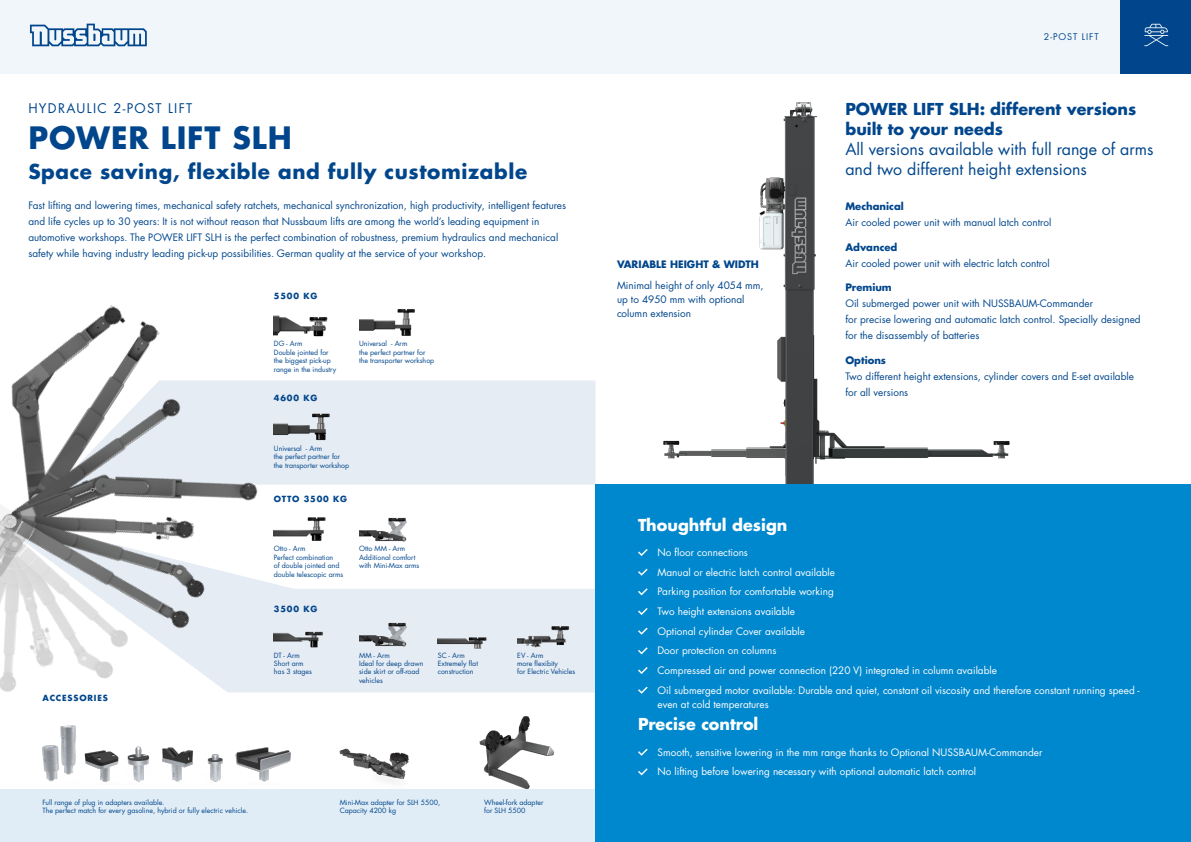
<style>
.page{position:relative;width:1191px;height:842px;background:#fff}
.page>*{position:absolute;margin:0;border:0;box-sizing:border-box;transform-origin:0 0}
.t1{font:700 30px "Futura LT Pro";letter-spacing:.03em;color:#01468c}
.t2{font:700 20px "Futura LT Pro";letter-spacing:.03em;color:#01468c}
.t3{font:16px/20px "Futura LT Pro";color:#01468c}
.t4{font:700 16px "Futura LT Pro";color:#01468c}
.t5{font:700 16px "Futura LT Pro";color:#fff}
.t6{font:13px "Futura LT Pro";letter-spacing:.1em;color:#01468c}
.t7{font:10px/16px "Futura LT Pro";color:#01468c}
.t8{font:10px/14px "Futura LT Pro";color:#fff}
.t9{font:700 10px "Futura LT Pro";color:#01468c}
.t10{font:9px "Futura LT Pro";letter-spacing:.1em;color:#01468c}
.t11{font:700 8.2px "Futura LT Pro";letter-spacing:.1em;color:#01468c}
.légendes{font:7px/8.4px "Futura LT Pro";color:#01468c}
.s1{font-weight:700}
</style>
<div class="page">
<svg style="left:267px;top:530px;width:328px;height:162px;fill:#e6ecf3"></svg>
<div style="left:267px;top:380px;width:328px;height:105px;background:#e6ecf3"></div>
<img style="left:0;top:305px;width:267px;height:453px">
<img style="left:654px;top:102px;width:365px;height:383px">
<img style="left:339px;top:748px;width:70px;height:35px">
<img style="left:274px;top:315px;width:54px;height:22px">
<img style="left:274px;top:394px;width:75px;height:56px">
<img style="left:359px;top:309px;width:56px;height:27px">
<img style="left:274px;top:517px;width:68px;height:34px">
<img style="left:359px;top:605px;width:65px;height:55px">
<img style="left:359px;top:517px;width:65px;height:38px">
<img style="left:438px;top:605px;width:58px;height:55px">
<img style="left:274px;top:605px;width:68px;height:55px">
<img style="left:517px;top:602px;width:59px;height:55px">
<img style="left:479px;top:716px;width:75px;height:73px">
<div style="left:0;top:789px;width:595px;height:53px;background:#e1edf6"></div>
<img style="left:81px;top:741px;width:115px;height:41px">
<img style="left:236px;top:741px;width:55px;height:41px">
<img style="left:196px;top:741px;width:40px;height:41px">
<img style="left:43px;top:721px;width:36px;height:61px">
<div style="left:1120px;top:0;width:71px;height:74px;background:#01468c"></div>
<div style="left:0;top:0;width:595px;height:74px;background:#f0f6fa"></div>
<svg style="left:1144px;top:24px;width:24px;height:22px"></svg>
<svg style="left:30px;top:24px;width:117px;height:22px"></svg>
<div style="left:595px;top:0;width:524px;height:74px;background:#f0f6fa"></div>
<div style="left:595px;top:485px;width:596px;height:357px;background:#0088ce"></div>
<svg style="left:638px;top:549px;width:9px;height:7px"></svg>
<svg style="left:638px;top:569px;width:9px;height:7px"></svg>
<svg style="left:638px;top:588px;width:9px;height:7px"></svg>
<svg style="left:638px;top:608px;width:9px;height:7px"></svg>
<svg style="left:638px;top:628px;width:9px;height:7px"></svg>
<svg style="left:638px;top:647px;width:9px;height:7px"></svg>
<svg style="left:638px;top:667px;width:9px;height:7px"></svg>
<svg style="left:638px;top:687px;width:9px;height:7px"></svg>
<svg style="left:638px;top:749px;width:9px;height:7px"></svg>
<svg style="left:638px;top:768px;width:9px;height:7px"></svg>
<p class="t6" style="left:28px;top:99px;width:165px">HYDRAULIC 2-POST LIFT</p>
<p class="t1" style="left:28px;top:115px;width:265px">POWER LIFT SLH</p>
<p class="t2" style="left:28px;top:156px;width:500px">Space saving, flexible and fully customizable</p>
<p class="t7" style="left:28px;top:198px;width:539px">Fast lifting and lowering times, mechanical safety ratchets, mechanical synchronization, high productivity, intelligent features and life cycles up to 30 years: It is not without reason that Nussbaum lifts are among the world’s leading equipment in automotive workshops. The POWER LIFT SLH is the perfect combination of robustness, premium hydraulics and mechanical safety while having industry leading pick-up possibilities. German quality at the service of your workshop.</p>
<p class="t11" style="left:43px;top:691px;width:67px">ACCESSORIES</p>
<p class="t11" style="left:274px;top:290px;width:45px">5500 KG</p>
<p class="légendes" style="left:274px;top:339px;width:30px">DG - Arm</p>
<p class="légendes" style="left:274px;top:348px;width:64px">Double jointed for the biggest pick-up range in the industry</p>
<p class="t11" style="left:274px;top:391px;width:45px">4600 KG</p>
<p class="légendes" style="left:359px;top:339px;width:50px">Universal - Arm</p>
<p class="légendes" style="left:359px;top:348px;width:77px">the perfect partner for the transporter workshop</p>
<p class="légendes" style="left:274px;top:444px;width:50px">Universal - Arm</p>
<p class="légendes" style="left:274px;top:452px;width:77px">the perfect partner for the transporter workshop</p>
<p class="t11" style="left:274px;top:492px;width:75px">OTTO 3500 KG</p>
<p class="légendes" style="left:274px;top:545px;width:33px">Otto - Arm</p>
<p class="légendes" style="left:274px;top:553px;width:71px">Perfect combination<br>of double jointed and double telescopic arms</p>
<p class="t11" style="left:274px;top:603px;width:45px">3500 KG</p>
<p class="légendes" style="left:274px;top:651px;width:28px">DT - Arm</p>
<p class="légendes" style="left:274px;top:659px;width:40px">Short arm has 3 stages</p>
<p class="légendes" style="left:359px;top:545px;width:48px">Otto MM - Arm</p>
<p class="légendes" style="left:359px;top:553px;width:62px">Additional comfort with Mini-Max arms</p>
<p class="légendes" style="left:359px;top:651px;width:32px">MM - Arm</p>
<p class="légendes" style="left:359px;top:659px;width:66px">Ideal for deep drawn side skirt or off-road vehicles</p>
<p class="légendes" style="left:438px;top:651px;width:29px">SC - Arm</p>
<p class="légendes" style="left:438px;top:659px;width:42px">Extremely flat construction</p>
<p class="légendes" style="left:517px;top:651px;width:28px">EV - Arm</p>
<p class="légendes" style="left:517px;top:659px;width:60px">more flexibity<br>for Electric Vehicles</p>
<p class="légendes" style="left:43px;top:798px;width:207px">Full range of plug in adapters available.<br>The perfect match for every gasoline, hybrid or fully electric vehicle.</p>
<p class="légendes" style="left:340px;top:798px;width:102px">Mini-Max adapter for SLH 5500,<br>Capacity 4200 kg</p>
<p class="légendes" style="left:484px;top:798px;width:61px">Wheel-fork adapter</p>
<p class="légendes" style="left:484px;top:806px;width:43px">for SLH 5500</p>
<p class="t9" style="left:617px;top:256px;width:143px">VARIABLE HEIGHT &amp; WIDTH</p>
<p class="t7" style="left:617px;top:278px;width:148px;line-height:14px">Minimal height of only 4054 mm, up to 4950 mm with optional column extension</p>
<p class="t10" style="left:1044px;top:31px;width:56px">2-POST LIFT</p>
<p class="t4" style="left:845px;top:97px;width:292px">POWER LIFT SLH: different versions</p>
<p class="t4" style="left:845px;top:117px;width:159px">built to your needs</p>
<p class="t3" style="left:845px;top:139px;width:310px">All versions available with full range of arms and two different height extensions</p>
<p class="t7" style="left:845px;top:198px;width:207px"><span class="s1">Mechanical<br></span>Air cooled power unit with manual latch control</p>
<p class="t7" style="left:845px;top:239px;width:206px"><span class="s1">Advanced<br></span>Air cooled power unit with electric latch control</p>
<p class="t7" style="left:845px;top:279px;width:297px"><span class="s1">Premium<br></span>Oil submerged power unit with NUSSBAUM-Commander<br>for precise lowering and automatic latch control. Specially designed for the disassembly of batteries</p>
<p class="t7" style="left:845px;top:352px;width:290px"><span class="s1">Options<br></span>Two different height extensions, cylinder covers and E-set available for all versions</p>
<p class="t5" style="left:638px;top:512px;width:151px">Thoughtful design</p>
<p class="t8" style="left:657px;top:545px;width:92px">No floor connections</p>
<p class="t8" style="left:657px;top:565px;width:179px">Manual or electric latch control available</p>
<p class="t8" style="left:657px;top:585px;width:178px">Parking position for comfortable working</p>
<p class="t8" style="left:657px;top:604px;width:139px">Two height extensions available</p>
<p class="t8" style="left:657px;top:624px;width:149px">Optional cylinder Cover available</p>
<p class="t8" style="left:657px;top:644px;width:120px">Door protection on columns</p>
<p class="t8" style="left:657px;top:663px;width:341px">Compressed air and power connection (220 V) integrated in column available</p>
<p class="t8" style="left:657px;top:683px;width:483px">Oil submerged motor available: Durable and quiet, constant oil viscosity and therefore constant running speed - even at cold temperatures</p>
<p class="t5" style="left:638px;top:712px;width:122px">Precise control</p>
<p class="t8" style="left:657px;top:745px;width:386px">Smooth, sensitive lowering in the mm range thanks to Optional NUSSBAUM-Commander</p>
<p class="t8" style="left:657px;top:765px;width:320px">No lifting before lowering necessary with optional automatic latch control</p>
</div>
